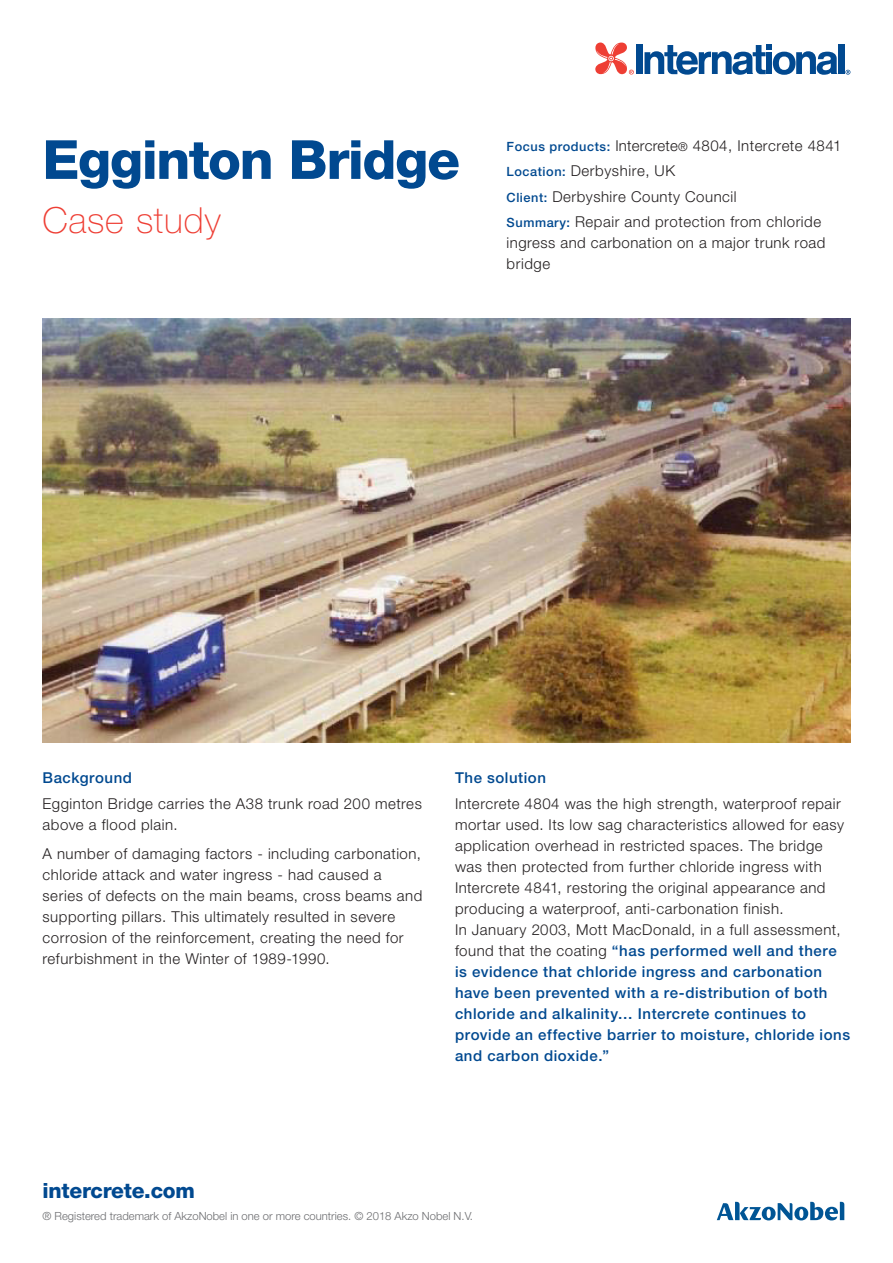
<style>
.page{position:relative;width:893px;height:1263px;background:#fff}
.page>*{position:absolute;margin:0;border:0;box-sizing:border-box;transform-origin:0 0}
.t1{font:800 54px "Helvetica Neue LT Std";letter-spacing:-.025em;color:#014990}
.t2{font:100 36px "Helvetica Neue LT Std";letter-spacing:.02em;color:#ee3e34}
.t3{font:800 21px "Helvetica Neue LT Std";letter-spacing:-.01em;color:#014990}
.t4{font:300 15px/21px "Helvetica Neue LT Std";letter-spacing:.035em;color:#231f20}
.t5{font:500 15px "Helvetica Neue LT Std";letter-spacing:.035em;color:#014990}
.t6{font:300 11.25px "Helvetica Neue LT Std";color:#6c6d70}
.s1{font-weight:500;font-size:12.75px;color:#014990}
.s2{font-size:12px}
.s3{font-weight:500;color:#014990}
</style>
<div class="page">
<img style="left:43px;top:319px;width:807px;height:423px">
<div style="left:838px;top:45px;width:6px;height:29px;background:#014990"></div>
<div style="left:636px;top:45px;width:7px;height:29px;background:#014990"></div>
<svg style="left:644px;top:44px;width:193px;height:31px"></svg>
<svg style="left:595px;top:43px;width:39px;height:32px"></svg>
<svg style="left:845px;top:70px;width:5px;height:5px"></svg>
<svg style="left:717px;top:1202px;width:127px;height:18px"></svg>
<p class="t1" style="left:43px;top:128px;width:419px">Egginton Bridge</p>
<p class="t2" style="left:43px;top:199px;width:180px">Case study</p>
<p class="t4" style="left:507px;top:133px;width:336px;line-height:25.2px"><span class="s1">Focus products:</span> Intercrete<span class="s2">®</span> 4804, Intercrete 4841<br><span class="s1">Location:</span> Derbyshire, UK<br><span class="s1">Client:</span> Derbyshire County Council<br><span class="s1">Summary:</span> Repair and protection from chloride</p>
<p class="t4" style="left:507px;top:232px;width:320px">ingress and carbonation on a major trunk road bridge</p>
<p class="t5" style="left:43px;top:769px;width:91px">Background</p>
<p class="t4" style="left:43px;top:792px;width:381px">Egginton Bridge carries the A38 trunk road 200 metres above a flood plain.</p>
<p class="t4" style="left:43px;top:843px;width:381px">A number of damaging factors - including carbonation, chloride attack and water ingress - had caused a series of defects on the main beams, cross beams and supporting pillars. This ultimately resulted in severe corrosion of the reinforcement, creating the need for refurbishment in the Winter of 1989-1990.</p>
<p class="t5" style="left:455px;top:769px;width:92px">The solution</p>
<p class="t4" style="left:455px;top:792px;width:397px">Intercrete 4804 was the high strength, waterproof repair mortar used. Its low sag characteristics allowed for easy application overhead in restricted spaces. The bridge was then protected from further chloride ingress with Intercrete 4841, restoring the original appearance and producing a waterproof, anti-carbonation finish.<br>In January 2003, Mott MacDonald, in a full assessment, found that the coating <span class="s3">“has performed well and there is evidence that chloride ingress and carbonation have been prevented with a re-distribution of both chloride and alkalinity… Intercrete continues to provide an effective barrier to moisture, chloride ions and carbon dioxide.”</span></p>
<p class="t3" style="left:43px;top:1178px;width:154px">intercrete.com</p>
<p class="t6" style="left:43px;top:1209px;width:432px">® Registered trademark of AkzoNobel in one or more countries. © 2018 Akzo Nobel N.V.</p>
</div>
